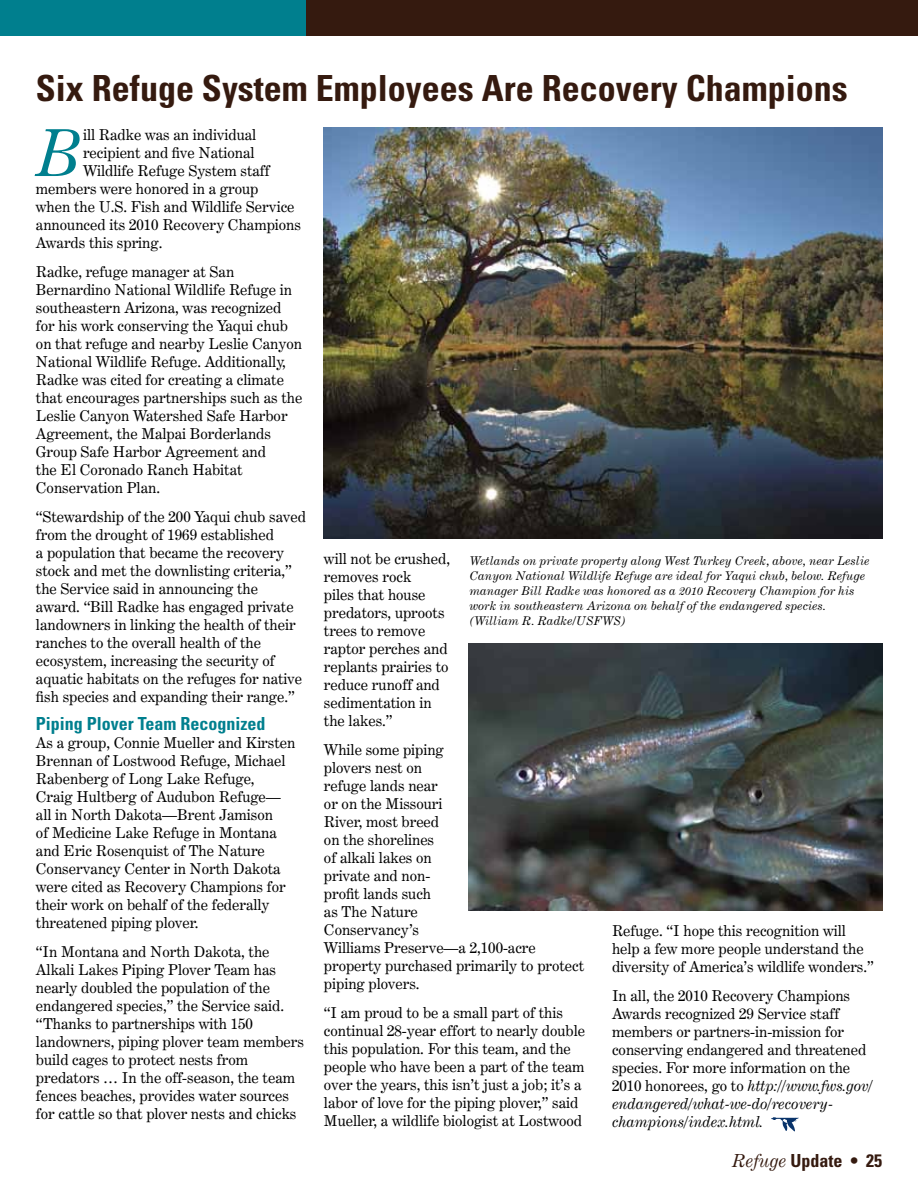
<style>
.page{position:relative;width:918px;height:1188px;background:#fff}
.page>*{position:absolute;margin:0;border:0;box-sizing:border-box;transform-origin:0 0}
.body_text{font:italic 64.8px "Century Expanded BT";color:#007f8e}
.t1{font:700 condensed 36px "Univers";color:#351a0f}
.Body_Header{font:700 condensed 18px "Univers";color:#007f8e}
.t2{font:700 condensed 18px "Univers";color:#351a0f}
.body_text-2{font:15px/18px "Century Expanded BT";color:#000}
.body_text-3{font:italic 12px/15px "Century Expanded";letter-spacing:.005em;color:#000}
.s1{font-style:italic}
.s2{font-family:"Century Expanded BT";font-weight:400;font-style:italic;font-stretch:normal}
</style>
<div class="page">
<div style="left:0;top:0;width:918px;height:36px;background:#351a0f"></div>
<div style="left:0;top:0;width:306px;height:36px;background:#007f8e"></div>
<svg style="left:771px;top:1117px;width:28px;height:14px"></svg>
<img style="left:324px;top:128px;width:558px;height:411px">
<img style="left:468px;top:644px;width:414px;height:266px">
<h1 class="t1" style="left:36px;top:66px;width:813px">Six Refuge System Employees Are Recovery Champions</h1>
<p class="body_text" style="left:36px;top:113px;width:47px">B</p>
<p class="body_text-2" style="left:83px;top:126px;width:175px">ill Radke was an individual</p>
<p class="body_text-2" style="left:83px;top:144px;width:173px">recipient and five National</p>
<p class="body_text-2" style="left:83px;top:162px;width:188px">Wildlife Refuge System staff</p>
<p class="body_text-2" style="left:36px;top:180px;width:224px">members were honored in a group</p>
<p class="body_text-2" style="left:36px;top:198px;width:260px">when the U.S. Fish and Wildlife Service</p>
<p class="body_text-2" style="left:36px;top:216px;width:267px">announced its 2010 Recovery Champions</p>
<p class="body_text-2" style="left:36px;top:234px;width:128px">Awards this spring.</p>
<p class="body_text-2" style="left:36px;top:262px;width:268px">Radke, refuge manager at San Bernardino National Wildlife Refuge in southeastern Arizona, was recognized for his work conserving the Yaqui chub on that refuge and nearby Leslie Canyon National Wildlife Refuge. Additionally, Radke was cited for creating a climate that encourages partnerships such as the Leslie Canyon Watershed Safe Harbor Agreement, the Malpai Borderlands Group Safe Harbor Agreement and<br>the El Coronado Ranch Habitat Conservation Plan.</p>
<p class="body_text-2" style="left:36px;top:507px;width:271px">“Stewardship of the 200 Yaqui chub saved from the drought of 1969 established<br>a population that became the recovery stock and met the downlisting criteria,” the Service said in announcing the award. “Bill Radke has engaged private landowners in linking the health of their ranches to the overall health of the ecosystem, increasing the security of aquatic habitats on the refuges for native fish species and expanding their range.”</p>
<p class="Body_Header" style="left:36px;top:713px;width:231px">Piping Plover Team Recognized</p>
<p class="body_text-2" style="left:36px;top:734px;width:261px">As a group, Connie Mueller and Kirsten Brennan of Lostwood Refuge, Michael Rabenberg of Long Lake Refuge,<br>Craig Hultberg of Audubon Refuge— all in North Dakota—Brent Jamison<br>of Medicine Lake Refuge in Montana and Eric Rosenquist of The Nature Conservancy Center in North Dakota were cited as Recovery Champions for their work on behalf of the federally threatened piping plover.</p>
<p class="body_text-2" style="left:36px;top:943px;width:270px">“In Montana and North Dakota, the Alkali Lakes Piping Plover Team has nearly doubled the population of the endangered species,” the Service said. “Thanks to partnerships with 150 landowners, piping plover team members build cages to protect nests from predators … In the off-season, the team fences beaches, provides water sources for cattle so that plover nests and chicks</p>
<p class="body_text-2" style="left:324px;top:550px;width:128px">will not be crushed, removes rock<br>piles that house predators, uproots trees to remove raptor perches and replants prairies to reduce runoff and sedimentation in the lakes.”</p>
<p class="body_text-2" style="left:324px;top:740px;width:262px">While some piping<br>plovers nest on<br>refuge lands near<br>or on the Missouri<br>River, most breed<br>on the shorelines<br>of alkali lakes on<br>private and non-<br>profit lands such<br>as The Nature<br>Conservancy’s<br>Williams Preserve—a 2,100-acre property purchased primarily to protect piping plovers.</p>
<p class="body_text-2" style="left:324px;top:1003px;width:263px">“I am proud to be a small part of this continual 28-year effort to nearly double this population. For this team, and the people who have been a part of the team over the years, this isn’t just a job; it’s a labor of love for the piping plover,” said Mueller, a wildlife biologist at Lostwood</p>
<p class="body_text-3" style="left:469px;top:553px;width:401px">Wetlands on private property along West Turkey Creek, above, near Leslie Canyon National Wildlife Refuge are ideal for Yaqui chub, below. Refuge manager Bill Radke was honored as a 2010 Recovery Champion for his work in southeastern Arizona on behalf of the endangered species. (William R. Radke/USFWS)</p>
<p class="body_text-2" style="left:612px;top:922px;width:263px">Refuge. “I hope this recognition will help a few more people understand the diversity of America’s wildlife wonders.”</p>
<p class="body_text-2" style="left:612px;top:986px;width:262px">In all, the 2010 Recovery Champions Awards recognized 29 Service staff members or partners-in-mission for conserving endangered and threatened species. For more information on the 2010 honorees, go to <span class="s1">http://www.fws.gov/ endangered/what-we-do/recovery&shy;champions/index.html.</span></p>
<h3 class="t2" style="left:732px;top:1149px;width:151px"><span class="s2">Refuge</span> Update • 25</h3>
</div>
